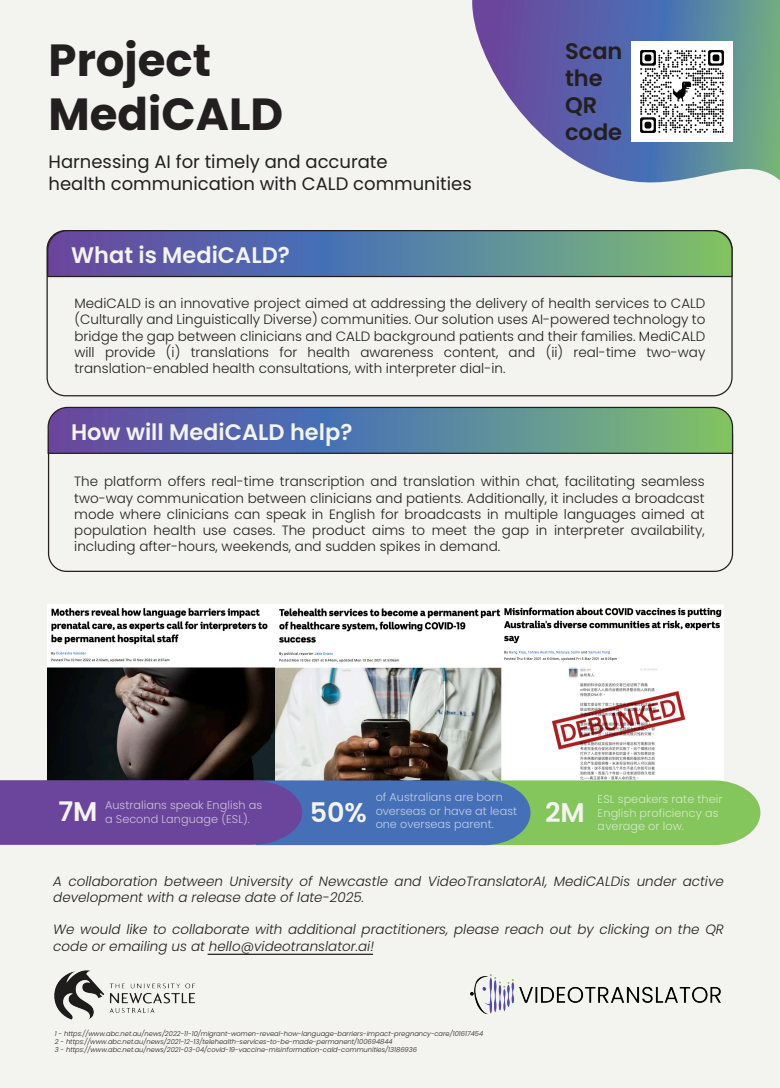
<style>
.page{position:relative;width:780px;height:1088px;background:#f3f3ef}
.page>*{position:absolute;margin:0;border:0;box-sizing:border-box;transform-origin:0 0}
.t1{font:700 45px/54px "Poppins";color:#231f20}
.t2{font:600 27px "Poppins";color:#f3f3ef}
.t3{font:600 22.5px "Poppins";color:#f3f3ef}
.t4{font:600 22.5px/27px "Poppins";color:#231f20}
.t5{font:18px/21.6px "Poppins";color:#231f20}
.t6{font:300 13.5px/16.2px "Poppins";color:#231f20;text-align:justify}
.t7{font:italic 300 13.5px/16.2px "Poppins";color:#231f20}
.t8{font:300 11.25px/13.5px "Poppins";letter-spacing:.005em;color:#f9fafb}
.t9{font:italic 300 6.75px/8.1px "Poppins";color:#231f20}
</style>
<div class="page">
<img style="left:47px;top:605px;width:228px;height:175px">
<img style="left:275px;top:605px;width:227px;height:175px">
<img style="left:502px;top:604px;width:221px;height:176px">
<svg style="left:0;top:780px;width:760px;height:65px;background:#687a91"></svg>
<img style="left:54px;top:953px;width:157px;height:67px">
<img style="left:470px;top:974px;width:251px;height:41px">
<svg style="left:47px;top:406px;width:686px;height:48px;background:#5f7d96"></svg>
<svg style="left:472px;top:0;width:308px;height:183px"></svg>
<svg style="left:46px;top:230px;width:687px;height:48px;background:#5f7d95"></svg>
<hr style="left:208px;top:954px;width:165px;height:1px;background:#231f20">
<img style="left:631px;top:41px;width:101px;height:101px">
<h1 class="t1" style="left:49px;top:34px;width:236px">Project<br>MediCALD</h1>
<h3 class="t5" style="left:49px;top:151px;width:425px">Harnessing AI for timely and accurate<br>health communication with CALD communities</h3>
<h3 class="t3" style="left:71px;top:242px;width:220px">What is MediCALD?</h3>
<h3 class="t4" style="left:565px;top:38px;width:59px">Scan the<br>QR code</h3>
<p class="t6" style="left:74px;top:295px;width:632px">MediCALD is an innovative project aimed at addressing the delivery of health services to CALD (Culturally and Linguistically Diverse) communities. Our solution uses AI-powered technology to bridge the gap between clinicians and CALD background patients and their families. MediCALD will provide (i) translations for health awareness content, and (ii) real-time two-way translation-enabled health consultations, with interpreter dial-in.</p>
<h3 class="t3" style="left:71px;top:419px;width:283px">How will MediCALD help?</h3>
<p class="t6" style="left:74px;top:474px;width:632px">The platform offers real-time transcription and translation within chat, facilitating seamless two-way communication between clinicians and patients. Additionally, it includes a broadcast mode where clinicians can speak in English for broadcasts in multiple languages aimed at population health use cases. The product aims to meet the gap in interpreter availability, including after-hours, weekends, and sudden spikes in demand.</p>
<p class="t8" style="left:375px;top:791px;width:143px">of Australians are born overseas or have at least one overseas parent.</p>
<p class="t8" style="left:105px;top:798px;width:158px">Australians speak English as a Second Language (ESL).</p>
<h2 class="t2" style="left:58px;top:796px;width:41px">7M</h2>
<h2 class="t2" style="left:310px;top:797px;width:59px">50%</h2>
<h2 class="t2" style="left:545px;top:796px;width:41px">2M</h2>
<p class="t8" style="left:597px;top:793px;width:126px">ESL speakers rate their<br>English proficiency as average or low.</p>
<p class="t7" style="left:53px;top:873px;width:672px">A collaboration between University of Newcastle and VideoTranslatorAI, MediCALDis under active development with a release date of late-2025.</p>
<p class="t7" style="left:53px;top:922px;width:672px">We would like to collaborate with additional practitioners, please reach out by clicking on the QR code or emailing us at hello@videotranslator.ai!</p>
<p class="t9" style="left:55px;top:1029px;width:430px">1 - https://www.abc.net.au/news/2022-11-10/migrant-women-reveal-how-language-barriers-impact-pregnancy-care/101617454<br>2 - https://www.abc.net.au/news/2021-12-13/telehealth-services-to-be-made-permanent/100694844<br>3 - https://www.abc.net.au/news/2021-03-04/covid-19-vaccine-misinformation-cald-communities/13186936</p>
</div>
